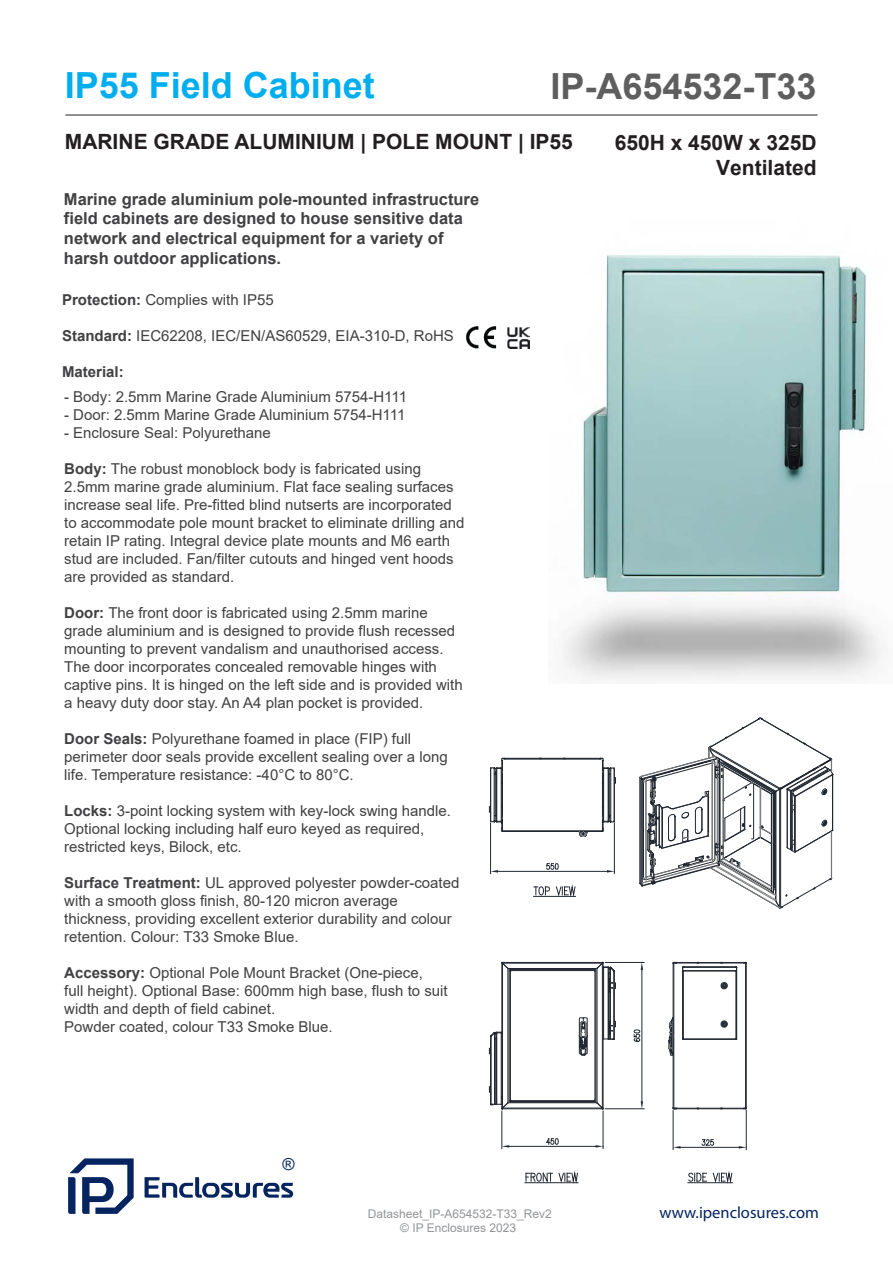
<style>
.page{position:relative;width:893px;height:1263px;background:#fff}
.page>*{position:absolute;margin:0;border:0;box-sizing:border-box;transform-origin:0 0}
.t1{font:700 36px "Arial";color:#00aeef}
.t2{font:700 36px "Arial";color:#5e5e5f}
.t3{font:700 21px/25.2px "Arial";color:#231f20;text-align:right}
.t4{font:700 16.5px/19.8px "Arial";color:#414042}
.t5{font:16.5px "Myriad Pro";color:#052460}
.t6{font:16.5px "Arial";color:#052460}
.t7{font:15px/18px "Arial";color:#414042}
.t8{font:700 15px "Arial";color:#414042}
.t9{font:12px "Arial";color:#939598}
.s1{font-weight:700}
</style>
<div class="page">
<img style="left:563px;top:255px;width:320px;height:425px">
<svg style="left:145px;top:1177px;width:148px;height:21px"></svg>
<svg style="left:68px;top:1158px;width:66px;height:56px"></svg>
<hr style="left:525px;top:1182px;width:53px;height:1px;background:#212831">
<svg style="left:526px;top:1173px;width:26px;height:8px"></svg>
<svg style="left:559px;top:1173px;width:19px;height:9px"></svg>
<hr style="left:688px;top:1182px;width:44px;height:1px;background:#212831">
<svg style="left:689px;top:1173px;width:17px;height:9px"></svg>
<svg style="left:713px;top:1173px;width:19px;height:9px"></svg>
<hr style="left:495px;top:1033px;width:1px;height:71px;background:#212831">
<hr style="left:494px;top:1033px;width:1px;height:71px;background:#212831">
<hr style="left:491px;top:1036px;width:1px;height:68px;background:#212831">
<hr style="left:490px;top:1036px;width:1px;height:68px;background:#212831">
<hr style="left:501px;top:1033px;width:1px;height:71px;background:#212831">
<hr style="left:496px;top:1039px;width:1px;height:65px;background:#212831">
<svg style="left:490px;top:1032px;width:12px;height:7px"></svg>
<hr style="left:511px;top:970px;width:84px;height:1px;background:#212831">
<hr style="left:595px;top:971px;width:1px;height:129px;background:#212831">
<hr style="left:511px;top:1100px;width:84px;height:1px;background:#212831">
<hr style="left:510px;top:971px;width:1px;height:129px;background:#212831">
<hr style="left:509px;top:971px;width:1px;height:129px;background:#212831">
<hr style="left:508px;top:1102px;width:89px;height:1px;background:#212831">
<hr style="left:502px;top:1108px;width:100px;height:1px;background:#212831">
<hr style="left:509px;top:1101px;width:87px;height:1px;background:#212831">
<hr style="left:508px;top:968px;width:89px;height:1px;background:#212831">
<hr style="left:502px;top:963px;width:100px;height:1px;background:#212831">
<hr style="left:502px;top:962px;width:100px;height:1px;background:#212831">
<hr style="left:509px;top:969px;width:87px;height:1px;background:#212831">
<hr style="left:502px;top:963px;width:1px;height:145px;background:#212831">
<hr style="left:597px;top:968px;width:1px;height:135px;background:#212831">
<hr style="left:602px;top:963px;width:1px;height:145px;background:#212831">
<hr style="left:603px;top:963px;width:1px;height:145px;background:#212831">
<svg style="left:503px;top:963px;width:8px;height:8px"></svg>
<svg style="left:579px;top:1018px;width:8px;height:38px"></svg>
<hr style="left:596px;top:969px;width:1px;height:133px;background:#808181">
<hr style="left:508px;top:969px;width:1px;height:133px;background:#808181">
<svg style="left:721px;top:982px;width:6px;height:7px"></svg>
<svg style="left:721px;top:1021px;width:6px;height:6px"></svg>
<hr style="left:683px;top:1038px;width:53px;height:1px;background:#212831">
<hr style="left:683px;top:971px;width:1px;height:68px;background:#212831">
<hr style="left:683px;top:1039px;width:53px;height:1px;background:#212831">
<hr style="left:736px;top:967px;width:1px;height:72px;background:#212831">
<hr style="left:682px;top:967px;width:1px;height:72px;background:#212831">
<hr style="left:673px;top:963px;width:1px;height:145px;background:#212831">
<hr style="left:674px;top:963px;width:1px;height:145px;background:#212831">
<svg style="left:673px;top:962px;width:74px;height:10px"></svg>
<hr style="left:674px;top:963px;width:71px;height:1px;background:#212831">
<hr style="left:745px;top:963px;width:1px;height:145px;background:#212831">
<hr style="left:746px;top:963px;width:1px;height:145px;background:#212831">
<svg style="left:669px;top:1017px;width:5px;height:39px"></svg>
<hr style="left:673px;top:1110px;width:1px;height:39px;background:#212831">
<hr style="left:746px;top:1110px;width:1px;height:39px;background:#212831">
<hr style="left:680px;top:1147px;width:59px;height:1px;background:#212831">
<svg style="left:673px;top:1146px;width:7px;height:2px"></svg>
<svg style="left:701px;top:1139px;width:13px;height:7px"></svg>
<svg style="left:673px;top:1108px;width:74px;height:1px"></svg>
<svg style="left:739px;top:1146px;width:8px;height:2px"></svg>
<hr style="left:502px;top:1111px;width:1px;height:37px;background:#212831">
<hr style="left:603px;top:1111px;width:1px;height:37px;background:#212831">
<hr style="left:509px;top:1146px;width:87px;height:1px;background:#212831">
<svg style="left:502px;top:1145px;width:7px;height:2px"></svg>
<svg style="left:546px;top:1138px;width:13px;height:7px"></svg>
<svg style="left:489px;top:1086px;width:22px;height:23px"></svg>
<svg style="left:596px;top:1145px;width:8px;height:2px"></svg>
<hr style="left:605px;top:1108px;width:39px;height:1px;background:#212831">
<hr style="left:605px;top:962px;width:39px;height:1px;background:#212831">
<hr style="left:642px;top:970px;width:1px;height:131px;background:#212831">
<svg style="left:641px;top:1101px;width:2px;height:8px"></svg>
<svg style="left:633px;top:1029px;width:7px;height:13px"></svg>
<svg style="left:594px;top:1100px;width:10px;height:9px"></svg>
<svg style="left:594px;top:962px;width:22px;height:78px"></svg>
<svg style="left:641px;top:963px;width:2px;height:7px"></svg>
<img style="left:466px;top:326px;width:31px;height:23px">
<img style="left:507px;top:327px;width:22px;height:22px">
<svg style="left:640px;top:718px;width:194px;height:191px"></svg>
<hr style="left:720px;top:765px;width:1px;height:95px;background:#808181">
<hr style="left:723px;top:766px;width:1px;height:93px;background:#808181">
<hr style="left:534px;top:896px;width:41px;height:1px;background:#212831">
<svg style="left:534px;top:887px;width:15px;height:8px"></svg>
<svg style="left:556px;top:887px;width:19px;height:8px"></svg>
<hr style="left:502px;top:831px;width:100px;height:1px;background:#212831">
<hr style="left:502px;top:830px;width:100px;height:1px;background:#212831">
<hr style="left:565px;top:758px;width:36px;height:1px;background:#212831">
<hr style="left:504px;top:758px;width:36px;height:1px;background:#212831">
<hr style="left:565px;top:759px;width:36px;height:1px;background:#212831">
<svg style="left:540px;top:758px;width:26px;height:2px"></svg>
<hr style="left:504px;top:759px;width:36px;height:1px;background:#212831">
<svg style="left:579px;top:831px;width:9px;height:6px"></svg>
<hr style="left:490px;top:823px;width:1px;height:51px;background:#212831">
<hr style="left:614px;top:823px;width:1px;height:51px;background:#212831">
<hr style="left:498px;top:871px;width:109px;height:1px;background:#212831">
<svg style="left:491px;top:870px;width:7px;height:2px"></svg>
<svg style="left:546px;top:863px;width:13px;height:7px"></svg>
<svg style="left:489px;top:758px;width:17px;height:74px"></svg>
<svg style="left:599px;top:758px;width:17px;height:74px"></svg>
<svg style="left:607px;top:870px;width:8px;height:2px"></svg>
<h1 class="t1" style="left:65px;top:72px;width:312px">IP55 Field Cabinet</h1>
<h2 class="t3" style="left:65px;top:131px;width:509px">MARINE GRADE ALUMINIUM | POLE MOUNT | IP55</h2>
<p class="t4" style="left:64px;top:190px;width:417px">Marine grade aluminium pole-mounted infrastructure field cabinets are designed to house sensitive data network and electrical equipment for a variety of harsh outdoor applications.</p>
<h1 class="t2" style="left:550px;top:73px;width:268px">IP-A654532-T33</h1>
<h2 class="t3" style="left:615px;top:132px;width:203px">650H x 450W x 325D<br>Ventilated</h2>
<p class="t7" style="left:62px;top:292px;width:213px"><span class="s1">Protection:</span> Complies with IP55</p>
<p class="t7" style="left:62px;top:328px;width:393px"><span class="s1">Standard:</span> IEC62208, IEC/EN/AS60529, EIA-310-D, RoHS</p>
<p class="t8" style="left:62px;top:366px;width:63px">Material:</p>
<p class="t7" style="left:64px;top:390px;width:344px">- Body: 2.5mm Marine Grade Aluminium 5754-H111</p>
<p class="t7" style="left:64px;top:408px;width:343px">- Door: 2.5mm Marine Grade Aluminium 5754-H111</p>
<p class="t7" style="left:64px;top:426px;width:208px">- Enclosure Seal: Polyurethane</p>
<p class="t7" style="left:64px;top:461px;width:402px"><span class="s1">Body:</span> The robust monoblock body is fabricated using 2.5mm marine grade aluminium. Flat face sealing surfaces increase seal life. Pre-fitted blind nutserts are incorporated to accommodate pole mount bracket to eliminate drilling and retain IP rating. Integral device plate mounts and M6 earth stud are included. Fan/filter cutouts and hinged vent hoods are provided as standard.</p>
<p class="t7" style="left:64px;top:605px;width:400px"><span class="s1">Door:</span> The front door is fabricated using 2.5mm marine grade aluminium and is designed to provide flush recessed mounting to prevent vandalism and unauthorised access.<br>The door incorporates concealed removable hinges with captive pins. It is hinged on the left side and is provided with a heavy duty door stay. An A4 plan pocket is provided.</p>
<p class="t7" style="left:64px;top:731px;width:385px"><span class="s1">Door Seals:</span> Polyurethane foamed in place (FIP) full perimeter door seals provide excellent sealing over a long life. Temperature resistance: -40°C to 80°C.</p>
<p class="t7" style="left:64px;top:803px;width:388px"><span class="s1">Locks:</span> 3-point locking system with key-lock swing handle.<br>Optional locking including half euro keyed as required, restricted keys, Bilock, etc.</p>
<p class="t7" style="left:64px;top:875px;width:397px"><span class="s1">Surface Treatment:</span> UL approved polyester powder-coated with a smooth gloss finish, 80-120 micron average thickness, providing excellent exterior durability and colour retention. Colour: T33 Smoke Blue.</p>
<p class="t7" style="left:64px;top:965px;width:385px"><span class="s1">Accessory:</span> Optional Pole Mount Bracket (One-piece,<br>full height). Optional Base: 600mm high base, flush to suit width and depth of field cabinet.<br>Powder coated, colour T33 Smoke Blue.</p>
<p class="t6" style="left:283px;top:1158px;width:14px">®</p>
<p class="t9" style="left:368px;top:1209px;width:186px">Datasheet_IP-A654532-T33_Rev2</p>
<p class="t5" style="left:659px;top:1207px;width:161px">www.ipenclosures.com</p>
<p class="t9" style="left:400px;top:1223px;width:118px">© IP Enclosures 2023</p>
</div>
